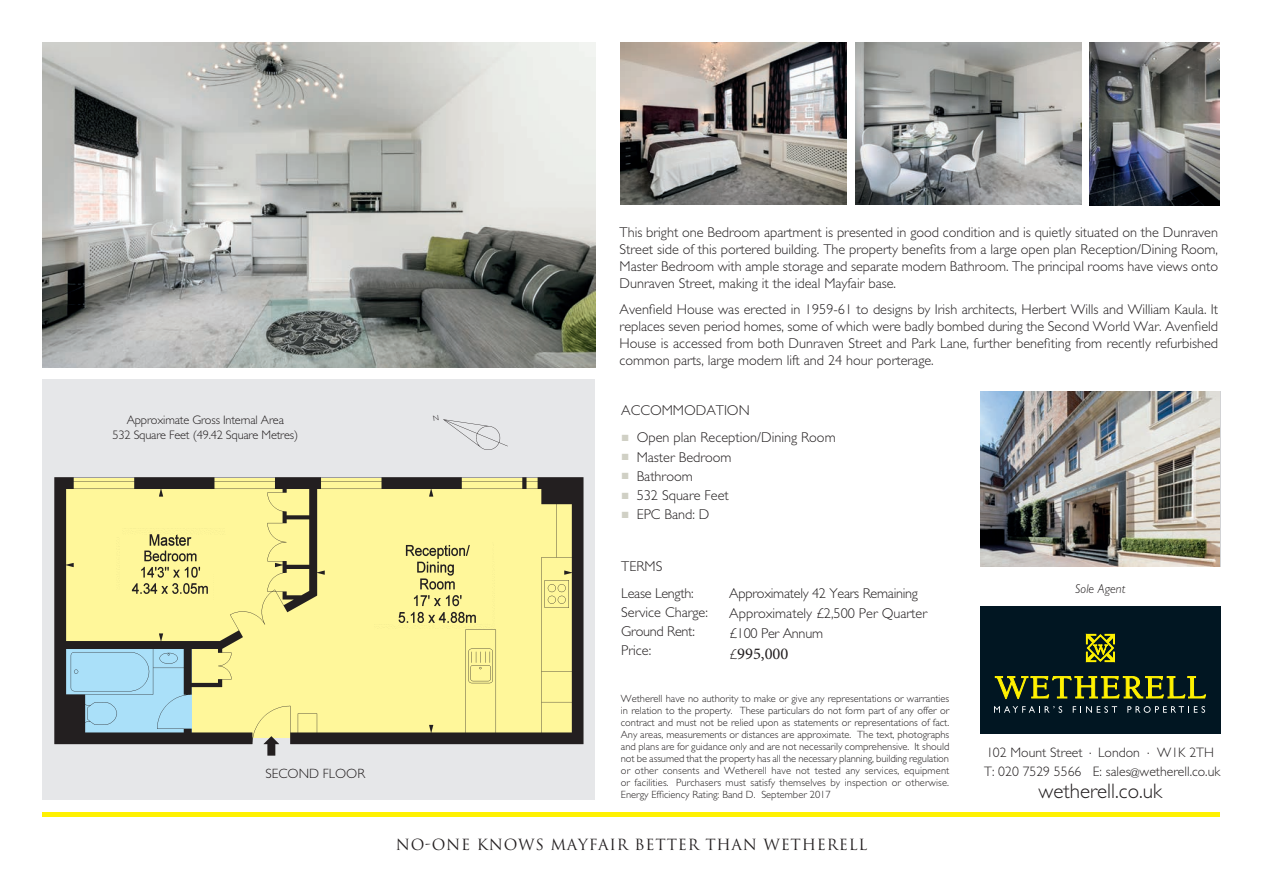
<style>
.page{position:relative;width:1263px;height:893px;background:#fff}
.page>*{position:absolute;margin:0;border:0;box-sizing:border-box;transform-origin:0 0}
.t1{font:300 21px "Gill Sans";color:#231f20}
.t2{font:16.5px "Minion Pro";color:#231f20}
.t3{font:15px "Trajan";letter-spacing:.05em;color:#231f20}
.t4{font:300 14.25px/17.1px "Gill Sans";color:#231f20}
.t5{font:300 14.25px/26.4px "Gill Sans";letter-spacing:-.02em;color:#231f20}
.t6{font:300 13.8px/18.6px "Gill Sans";color:#231f20}
.t7{font:300 13.5px "Gill Sans";color:#231f20}
.t8{font:italic 300 12.75px "Gill Sans";color:#231f20}
.t9{font:300 12.3px/15px "Gill Sans";letter-spacing:-.015em;color:#231f20;text-align:center}
.t10{font:300 10.5px/12px "Gill Sans";color:#231f20;text-align:justify}
.s1{color:#d0d0c5}
.s2{font-family:"Gill Sans";font-weight:300;font-size:14.25px}
.s3{font-size:10.95px}
</style>
<div class="page">
<div style="left:43px;top:379px;width:552px;height:420px;background:#e6e7e9"></div>
<hr style="left:43px;top:812px;width:1177px;height:4px;background:#fff101">
<div style="left:980px;top:606px;width:240px;height:128px;background:#011622"></div>
<svg style="left:1086px;top:634px;width:29px;height:28px"></svg>
<svg style="left:995px;top:676px;width:210px;height:23px"></svg>
<svg style="left:994px;top:706px;width:68px;height:7px"></svg>
<svg style="left:1073px;top:706px;width:44px;height:7px"></svg>
<svg style="left:1127px;top:706px;width:78px;height:7px"></svg>
<img style="left:43px;top:43px;width:552px;height:325px">
<img style="left:621px;top:43px;width:225px;height:161px">
<img style="left:1089px;top:43px;width:130px;height:162px">
<img style="left:980px;top:391px;width:239px;height:176px">
<img style="left:42px;top:456px;width:542px;height:307px">
<img style="left:856px;top:43px;width:225px;height:161px">
<svg style="left:443px;top:419px;width:65px;height:31px"></svg>
<p class="t9" style="left:112px;top:412px;width:187px">Approximate Gross Internal Area<br>532 Square Feet (49.42 Square Metres)</p>
<p class="t7" style="left:265px;top:766px;width:101px">SECOND FLOOR</p>
<p class="t4" style="left:620px;top:223px;width:600px;text-align:justify">This bright one Bedroom apartment is presented in good condition and is quietly situated on the Dunraven Street side of this portered building. The property benefits from a large open plan Reception/Dining Room, Master Bedroom with ample storage and separate modern Bathroom. The principal rooms have views onto Dunraven Street, making it the ideal Mayfair base.</p>
<p class="t4" style="left:620px;top:300px;width:600px;text-align:justify">Avenfield House was erected in 1959-61 to designs by Irish architects, Herbert Wills and William Kaula. It replaces seven period homes, some of which were badly bombed during the Second World War. Avenfield House is accessed from both Dunraven Street and Park Lane, further benefiting from recently refurbished common parts, large modern lift and 24 hour porterage.</p>
<p class="t4" style="left:621px;top:402px;width:130px">ACCOMMODATION</p>
<p class="t4" style="left:622px;top:429px;width:215px"><span class="s1">■</span> Open plan Reception/Dining Room</p>
<p class="t4" style="left:622px;top:448px;width:111px"><span class="s1">■</span> Master Bedroom</p>
<p class="t4" style="left:622px;top:467px;width:72px"><span class="s1">■</span> Bathroom</p>
<p class="t4" style="left:622px;top:487px;width:108px"><span class="s1">■</span> 532 Square Feet</p>
<p class="t4" style="left:622px;top:506px;width:89px"><span class="s1">■</span> EPC Band: D</p>
<p class="t5" style="left:621px;top:553px;width:74px">TERMS<br>Lease Length:</p>
<p class="t5" style="left:729px;top:580px;width:190px">Approximately 42 Years Remaining</p>
<p class="t4" style="left:621px;top:602px;width:88px;line-height:19.2px">Service Charge:<br>Ground Rent:<br>Price:</p>
<p class="t4" style="left:729px;top:603px;width:199px;line-height:20px">Approximately £2,500 Per Quarter £100 Per Annum</p>
<p class="t2" style="left:729px;top:643px;width:61px"><span class="s2">£</span>995,000</p>
<p class="t10" style="left:621px;top:693px;width:330px">Wetherell have no authority to make or give any representations or warranties in relation to the property. These particulars do not form part of any offer or contract and must not be relied upon as statements or representations of fact.<br>Any areas, measurements or distances are approximate. The text, photographs and plans are for guidance only and are not necessarily comprehensive. It should not be assumed that the property has all the necessary planning, building regulation or other consents and Wetherell have not tested any services, equipment or facilities. Purchasers must satisfy themselves by inspection or otherwise.<br>Energy Efficiency Rating: Band D. September 2017</p>
<p class="t3" style="left:396px;top:835px;width:473px">NO-ONE KNOWS MAYFAIR BETTER THAN WETHERELL</p>
<p class="t8" style="left:1075px;top:582px;width:52px">Sole Agent</p>
<p class="t6" style="left:984px;top:743px;width:238px">102 Mount Street . London . W1K 2TH<br>T: 020 7529 5566 E: sales<span class="s3">@</span>wetherell.co.uk</p>
<h1 class="t1" style="left:1039px;top:780px;width:125px">wetherell.co.uk</h1>
</div>
